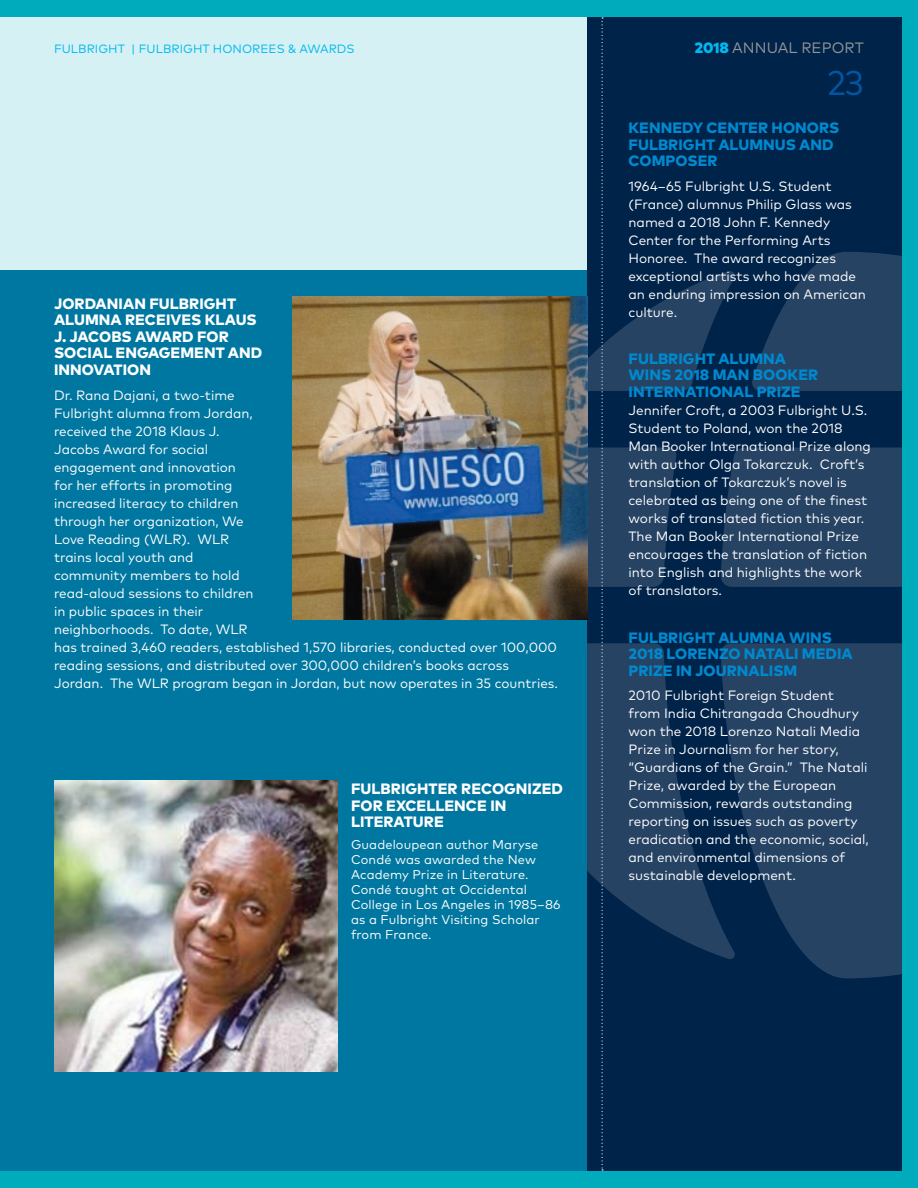
<style>
.page{position:relative;width:918px;height:1188px;background:#00acbc}
.page>*{position:absolute;margin:0;border:0;box-sizing:border-box;transform-origin:0 0}
.t1{font:34.35px "Mark Pro";color:#0156a3}
.t2{font:800 15px/16.5px "Mark Pro";letter-spacing:.005em;color:#0089cf}
.t3{font:800 15px/16.5px "Mark Pro";letter-spacing:.005em;color:#fff}
.t4{font:15px "Mark Pro";letter-spacing:.005em;color:#939598}
.t5{font:13.5px/18px "Mark Pro";color:#fff}
.t6{font:12.75px/15px "Mark Pro";letter-spacing:.01em;color:#fff}
.t7{font:12px "Mark Pro";letter-spacing:.005em;color:#00b8f0}
.s1{font-weight:900;color:#00b8f0}
</style>
<div class="page">
<div style="left:0;top:17px;width:901px;height:1111px;background:#d6f1f4"></div>
<div style="left:0;top:270px;width:901px;height:901px;background:#0077a0"></div>
<svg style="left:587px;top:17px;width:315px;height:1154px"></svg>
<img style="left:54px;top:780px;width:284px;height:291px">
<img style="left:292px;top:297px;width:295px;height:322px">
<p class="t7" style="left:54px;top:40px;width:302px">FULBRIGHT | FULBRIGHT HONOREES &amp; AWARDS</p>
<p class="t3" style="left:54px;top:294px;width:210px">JORDANIAN FULBRIGHT<br>ALUMNA RECEIVES KLAUS<br>J. JACOBS AWARD FOR<br>SOCIAL ENGAGEMENT AND<br>INNOVATION</p>
<p class="t5" style="left:54px;top:385px;width:505px">Dr. Rana Dajani, a two-time<br>Fulbright alumna from Jordan,<br>received the 2018 Klaus J.<br>Jacobs Award for social<br>engagement and innovation<br>for her efforts in promoting<br>increased literacy to children<br>through her organization, We<br>Love Reading (WLR). WLR<br>trains local youth and<br>community members to hold<br>read-aloud sessions to children<br>in public spaces in their<br>neighborhoods. To date, WLR<br>has trained 3,460 readers, established 1,570 libraries, conducted over 100,000 reading sessions, and distributed over 300,000 children’s books across Jordan. The WLR program began in Jordan, but now operates in 35 countries.</p>
<p class="t3" style="left:351px;top:779px;width:214px">FULBRIGHTER RECOGNIZED<br>FOR EXCELLENCE IN<br>LITERATURE</p>
<p class="t6" style="left:351px;top:836px;width:211px">Guadeloupean author Maryse<br>Condé was awarded the New<br>Academy Prize in Literature.<br>Condé taught at Occidental<br>College in Los Angeles in 1985–86 as a Fulbright Visiting Scholar from France.</p>
<p class="t4" style="left:694px;top:37px;width:171px"><span class="s1">2018</span> ANNUAL REPORT</p>
<h1 class="t1" style="left:827px;top:57px;width:38px">23</h1>
<p class="t2" style="left:629px;top:119px;width:212px">KENNEDY CENTER HONORS<br>FULBRIGHT ALUMNUS AND<br>COMPOSER</p>
<p class="t5" style="left:628px;top:176px;width:239px">1964–65 Fulbright U.S. Student (France) alumnus Philip Glass was named a 2018 John F. Kennedy<br>Center for the Performing Arts<br>Honoree. The award recognizes exceptional artists who have made an enduring impression on American culture.</p>
<p class="t2" style="left:629px;top:349px;width:191px">FULBRIGHT ALUMNA<br>WINS 2018 MAN BOOKER<br>INTERNATIONAL PRIZE</p>
<p class="t5" style="left:628px;top:400px;width:244px">Jennifer Croft, a 2003 Fulbright U.S.<br>Student to Poland, won the 2018<br>Man Booker International Prize along with author Olga Tokarczuk. Croft’s translation of Tokarczuk’s novel is celebrated as being one of the finest works of translated fiction this year.<br>The Man Booker International Prize encourages the translation of fiction into English and highlights the work of translators.</p>
<p class="t2" style="left:628px;top:628px;width:226px">FULBRIGHT ALUMNA WINS<br>2018 LORENZO NATALI MEDIA<br>PRIZE IN JOURNALISM</p>
<p class="t5" style="left:628px;top:686px;width:242px">2010 Fulbright Foreign Student from India Chitrangada Choudhury won the 2018 Lorenzo Natali Media Prize in Journalism for her story, “Guardians of the Grain.” The Natali Prize, awarded by the European Commission, rewards outstanding reporting on issues such as poverty eradication and the economic, social, and environmental dimensions of sustainable development.</p>
</div>
